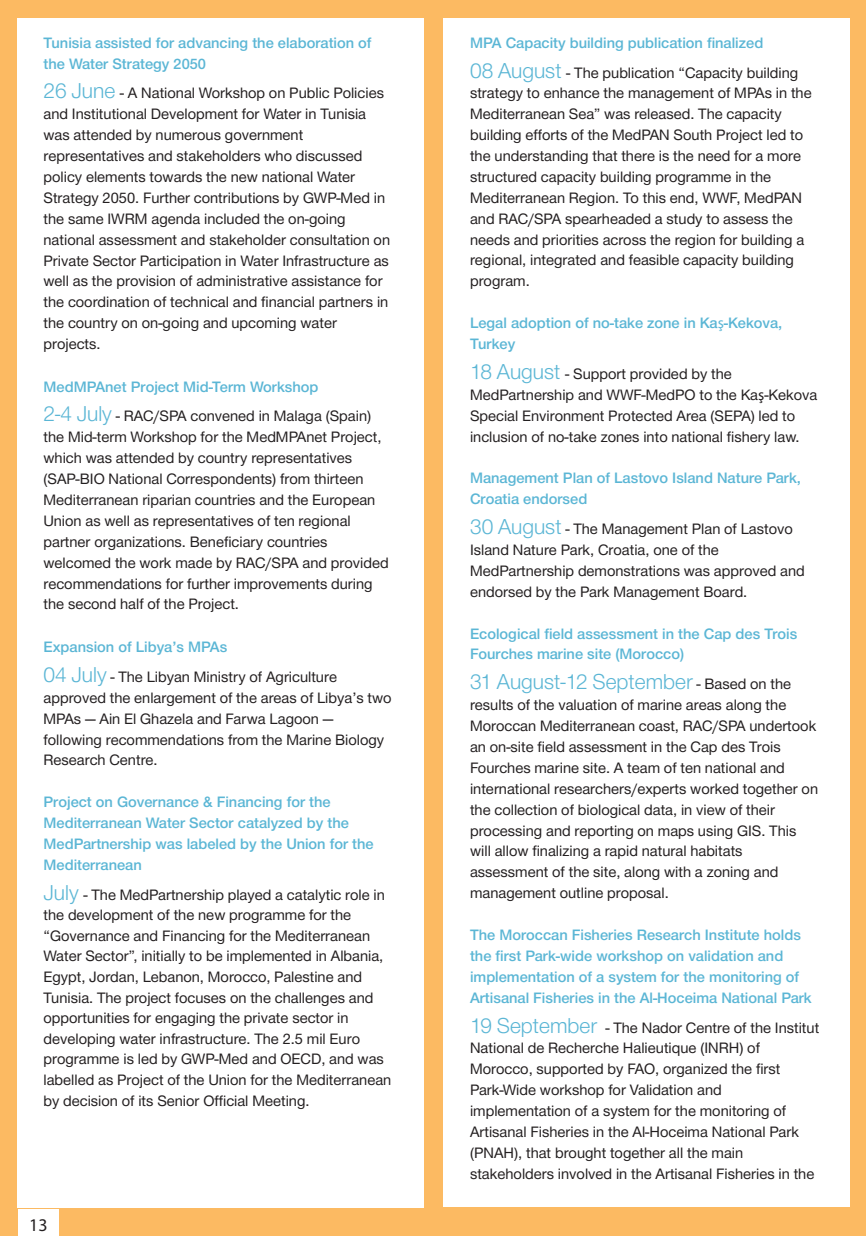
<style>
.page{position:relative;width:866px;height:1236px;background:#fcba62}
.page>*{position:absolute;margin:0;border:0;box-sizing:border-box;transform-origin:0 0}
.t1{font:300 22.35px "CF Helvetica";color:#5bb6d5}
.t2{font:17.85px "Myriad Pro";color:#231f20}
.t3{font:15.6px/20.9px "CF Helvetica";color:#231f20}
.t4{font:500 15.6px/20.9px "CF Helvetica";color:#5bb6d5}
.s1{font-weight:300;font-size:22.35px;color:#5bb6d5}
.s2{font-weight:300;font-size:22.35px}
.s3{font-weight:400;color:#231f20}
.s4{font-weight:500;color:#5bb6d5}
.s5{font-family:"Myriad Pro";font-weight:400}
.s6{font-family:"Myriad Pro"}
.s7{font-weight:400;font-size:15.6px;color:#231f20}
</style>
<div class="page">
<div style="left:17px;top:18px;width:406px;height:1190px;background:#fff"></div>
<div style="left:443px;top:18px;width:406px;height:1189px;background:#fff"></div>
<div style="left:18px;top:1209px;width:41px;height:27px;background:#fff"></div>
<p class="t4" style="left:44px;top:34px;width:329px">Tunisia assisted for advancing the elaboration of the Water Strategy 2050</p>
<p class="t3" style="left:44px;top:84px;width:348px"><span class="s1">26 June</span> - A National Workshop on Public Policies and Institutional Development for Water in Tunisia was attended by numerous government representatives and stakeholders who discussed policy elements towards the new national Water Strategy 2050. Further contributions by GWP-Med in the same IWRM agenda included the on-going national assessment and stakeholder consultation on Private Sector Participation in Water Infrastructure as well as the provision of administrative assistance for the coordination of technical and financial partners in the country on on-going and upcoming water projects.</p>
<p class="t4" style="left:44px;top:373px;width:329px;line-height:29.8px">MedMPAnet Project Mid-Term Workshop<br><span class="s2">2-4 July</span> <span class="s3">- RAC/SPA convened in Malaga (Spain)</span></p>
<p class="t3" style="left:44px;top:428px;width:347px">the Mid-term Workshop for the MedMPAnet Project, which was attended by country representatives (SAP-BIO National Correspondents) from thirteen Mediterranean riparian countries and the European Union as well as representatives of ten regional partner organizations. Beneficiary countries welcomed the work made by RAC/SPA and provided recommendations for further improvements during the second half of the Project.</p>
<p class="t3" style="left:44px;top:633px;width:295px;line-height:29.8px"><span class="s4">Expansion of Libya’s MPAs<br></span><span class="s1">04 July</span> - The Libyan Ministry of Agriculture</p>
<p class="t3" style="left:44px;top:689px;width:350px">approved the enlargement of the areas of Libya’s two MPAs — Ain El Ghazela and Farwa Lagoon — following recommendations from the Marine Biology Research Centre.</p>
<p class="t4" style="left:44px;top:793px;width:332px">Project on Governance &amp; Financing for the Mediterranean Water Sector catalyzed by the MedPartnership was labeled by the Union for the Mediterranean</p>
<p class="t3" style="left:44px;top:886px;width:349px"><span class="s1">July</span> - The MedPartnership played a catalytic role in the development of the new programme for the “Governance and Financing for the Mediterranean Water Sector”, initially to be implemented in Albania, Egypt, Jordan, Lebanon, Morocco, Palestine and Tunisia. The project focuses on the challenges and opportunities for engaging the private sector in developing water infrastructure. The 2.5 mil Euro programme is led by GWP-Med and OECD, and was labelled as Project of the Union for the Mediterranean by decision of its Senior Official Meeting.</p>
<p class="t2" style="left:29px;top:1218px;width:20px">13</p>
<p class="t4" style="left:470px;top:29px;width:330px;line-height:29.8px">MPA Capacity building publication finalized<br><span class="s2">08 August</span> <span class="s3">- The publication “Capacity building</span></p>
<p class="t3" style="left:470px;top:84px;width:343px">strategy to enhance the management of MPAs in the Mediterranean Sea” was released. The capacity building efforts of the MedPAN South Project led to the understanding that there is the need for a more structured capacity building programme in the Mediterranean Region. To this end, WWF, MedPAN and RAC/SPA spearheaded a study to assess the needs and priorities across the region for building a regional, integrated and feasible capacity building program.</p>
<p class="t4" style="left:470px;top:314px;width:314px">Legal adoption of no-take zone in Ka<span class="s5">ş</span>-Kekova,<br>Turkey</p>
<p class="t3" style="left:470px;top:365px;width:349px"><span class="s1">18 August</span> - Support provided by the MedPartnership and WWF-MedPO to the Ka<span class="s6">ş</span>-Kekova Special Environment Protected Area (SEPA) led to inclusion of no-take zones into national fishery law.</p>
<p class="t4" style="left:470px;top:469px;width:332px">Management Plan of Lastovo Island Nature Park,<br>Croatia endorsed</p>
<p class="t3" style="left:470px;top:520px;width:336px"><span class="s1">30 August</span> - The Management Plan of Lastovo Island Nature Park, Croatia, one of the MedPartnership demonstrations was approved and endorsed by the Park Management Board.</p>
<p class="t4" style="left:470px;top:624px;width:329px">Ecological field assessment in the Cap des Trois<br>Fourches marine site (Morocco)</p>
<p class="t1" style="left:470px;top:674px;width:323px">31 August-12 September <span class="s7">- Based on the</span></p>
<p class="t3" style="left:470px;top:696px;width:350px">results of the valuation of marine areas along the Moroccan Mediterranean coast, RAC/SPA undertook an on-site field assessment in the Cap des Trois Fourches marine site. A team of ten national and international researchers/experts worked together on the collection of biological data, in view of their processing and reporting on maps using GIS. This will allow finalizing a rapid natural habitats assessment of the site, along with a zoning and management outline proposal.</p>
<p class="t4" style="left:470px;top:926px;width:343px">The Moroccan Fisheries Research Institute holds the first Park-wide workshop on validation and implementation of a system for the monitoring of Artisanal Fisheries in the Al-Hoceima National Park</p>
<p class="t3" style="left:470px;top:1018px;width:351px"><span class="s1">19 September</span> - The Nador Centre of the Institut National de Recherche Halieutique (INRH) of Morocco, supported by FAO, organized the first Park-Wide workshop for Validation and implementation of a system for the monitoring of Artisanal Fisheries in the Al-Hoceima National Park (PNAH), that brought together all the main stakeholders involved in the Artisanal Fisheries in the</p>
</div>
